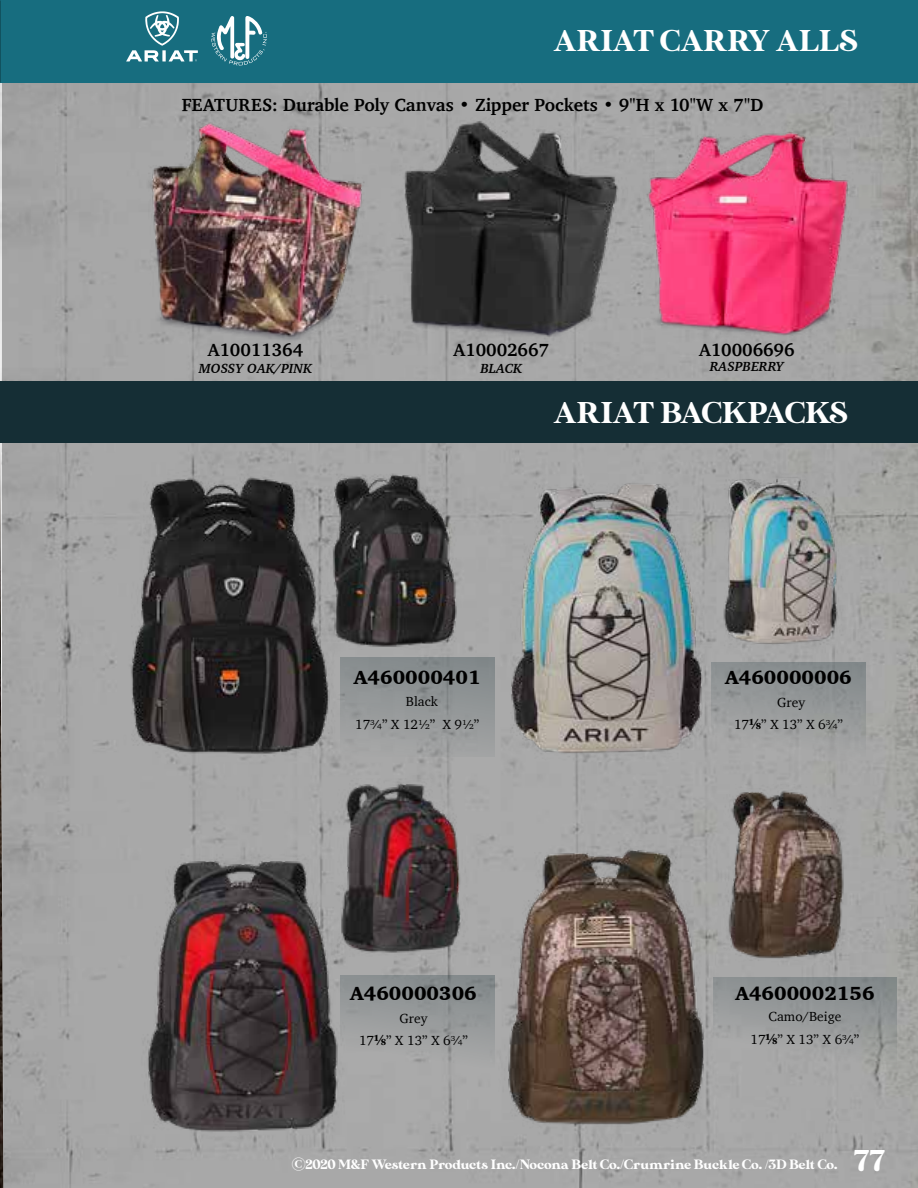
<style>
.page{position:relative;width:918px;height:1188px;background:#fff}
.page>*{position:absolute;margin:0;border:0;box-sizing:border-box;transform-origin:0 0}
.t1{font:30px "MADE Sunflower";color:#fff}
.t2{font:30px "MADE Sunflower";letter-spacing:-.02em;color:#fff}
.t3{font:900 19.5px "Charter";color:#000}
.t4{font:700 18px "Charter";color:#000}
.t5{font:13.5px/22.5px "Charter";color:#000;text-align:center}
.t6{font:13.5px "MADE Sunflower";color:#fff}
.t7{font:italic 700 13.5px "Charter";color:#000}
.s1{font-family:"Adobe Caslon Pro";font-weight:700;font-size:15px}
</style>
<div class="page">
<div style="left:2px;top:0;width:916px;height:1188px;background:#a5a5a5"></div>
<img style="left:0;top:430px;width:3px;height:758px">
<svg style="left:767px;top:676px;width:99px;height:65px;fill:#949898"></svg>
<div style="left:340px;top:657px;width:155px;height:100px;background:linear-gradient(to bottom,#818789,#a2a3a3)"></div>
<div style="left:340px;top:975px;width:155px;height:93px;background:linear-gradient(to bottom,#848a8c,#acabab)"></div>
<div style="left:714px;top:977px;width:183px;height:90px;background:linear-gradient(to bottom,#808787,#a8a7a7)"></div>
<img style="left:694px;top:784px;width:196px;height:219px">
<img style="left:767px;top:443px;width:120px;height:233px">
<img style="left:394px;top:443px;width:94px;height:206px">
<img style="left:346px;top:779px;width:139px;height:182px">
<img style="left:488px;top:806px;width:295px;height:382px">
<img style="left:72px;top:443px;width:322px;height:368px">
<img style="left:81px;top:784px;width:265px;height:393px">
<img style="left:488px;top:443px;width:279px;height:347px">
<img style="left:640px;top:112px;width:222px;height:258px">
<img style="left:392px;top:107px;width:248px;height:259px">
<img style="left:141px;top:107px;width:233px;height:259px">
<div style="left:1px;top:382px;width:917px;height:61px;background:#152e35"></div>
<div style="left:0;top:0;width:918px;height:83px;background:#176d7f"></div>
<svg style="left:211px;top:16px;width:56px;height:49px"></svg>
<svg style="left:126px;top:11px;width:72px;height:51px"></svg>
<h1 class="t1" style="left:554px;top:24px;width:305px">ARIAT CARRY ALLS</h1>
<p class="t4" style="left:182px;top:89px;width:583px">FEATURES: Durable Poly Canvas • Zipper Pockets • 9"H x 10"W x 7"D</p>
<p class="t4" style="left:208px;top:334px;width:97px">A10011364</p>
<p class="t7" style="left:199px;top:356px;width:115px">MOSSY OAK/PINK</p>
<p class="t4" style="left:454px;top:334px;width:97px">A10002667</p>
<p class="t7" style="left:480px;top:356px;width:43px">BLACK</p>
<p class="t4" style="left:699px;top:334px;width:97px">A10006696</p>
<p class="t7" style="left:710px;top:355px;width:75px">RASPBERRY</p>
<h1 class="t2" style="left:554px;top:396px;width:295px">ARIAT BACKPACKS</h1>
<p class="t3" style="left:354px;top:665px;width:128px">A460000401</p>
<p class="t5" style="left:355px;top:690px;width:125px;text-align:left;text-indent:51px">Black<br>17¾” X 12½” X 9½”</p>
<p class="t3" style="left:725px;top:665px;width:128px">A460000006</p>
<p class="t5" style="left:734px;top:691px;width:110px">Grey<br>17<span class="s1">1/8</span>” X 13” X 6¾”</p>
<p class="t3" style="left:350px;top:981px;width:128px">A460000306</p>
<p class="t5" style="left:359px;top:1007px;width:110px">Grey<br>17<span class="s1">1/8</span>” X 13” X 6¾”</p>
<p class="t3" style="left:735px;top:981px;width:141px">A4600002156</p>
<p class="t5" style="left:751px;top:1005px;width:110px">Camo/Beige<br>17<span class="s1">1/8</span>” X 13” X 6¾”</p>
<p class="t6" style="left:292px;top:1157px;width:547px">©2020 M&amp;F Western Products Inc./Nocona Belt Co./Crumrine Buckle Co. /3D Belt Co.</p>
<h1 class="t1" style="left:854px;top:1144px;width:33px">77</h1>
</div>
